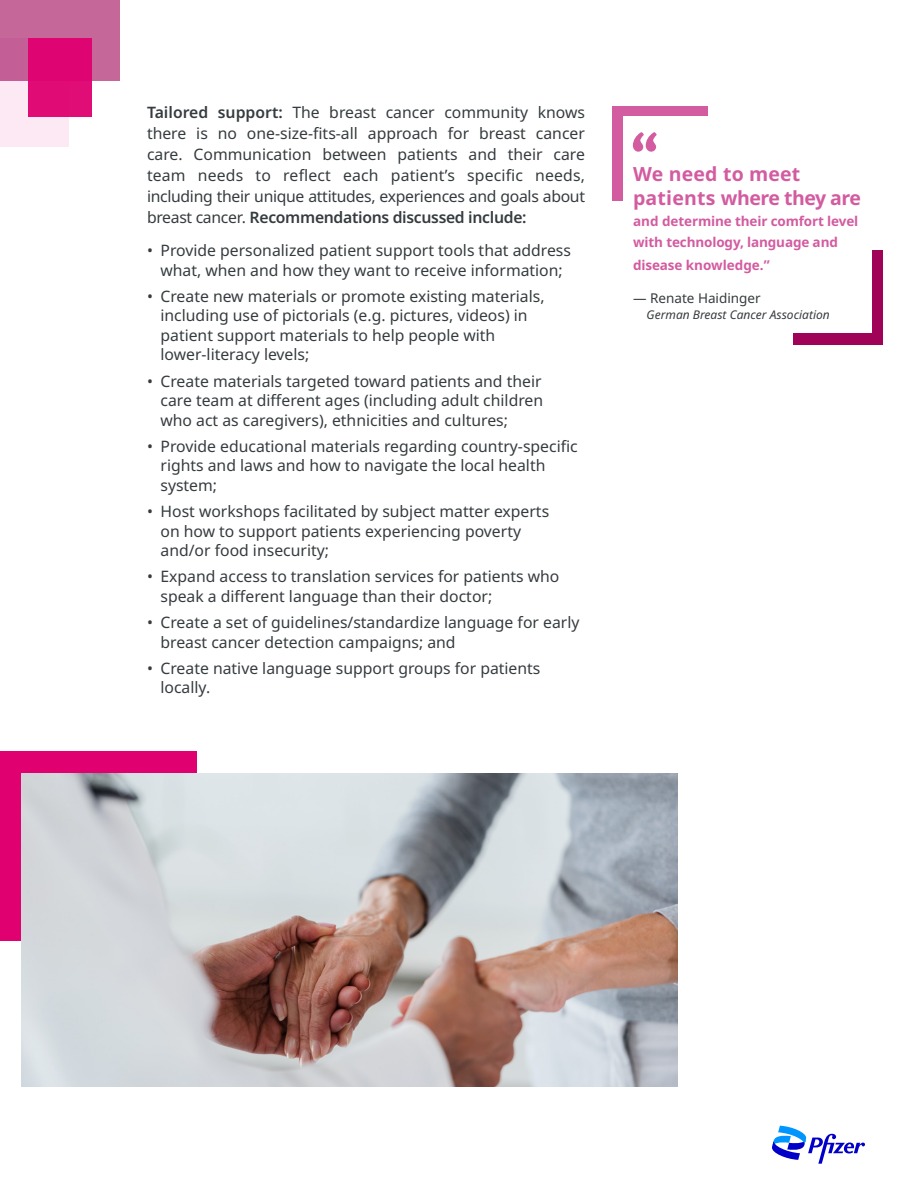
<style>
.page{position:relative;width:918px;height:1188px;background:#fff}
.page>*{position:absolute;margin:0;border:0;box-sizing:border-box;transform-origin:0 0}
.body{font:700 19.5px/24px "Noto Sans";letter-spacing:.01em;color:#d35ba0}
.body-2{font:15.75px/19.5px "Noto Sans";color:#353b3e}
.body-3{font:700 13.5px/21px "Noto Sans";letter-spacing:-.01em;color:#d35ba0}
.body-4{font:13.5px "Noto Sans";color:#353b3e}
.body-5{font:italic 12px "Noto Sans";color:#353b3e}
.s1{font-weight:600}
</style>
<div class="page">
<div style="left:0;top:38px;width:68px;height:109px;background:#fce9f3"></div>
<div style="left:0;top:0;width:120px;height:81px;background:#c6679a"></div>
<div style="left:28px;top:38px;width:64px;height:79px;background:#e00070"></div>
<svg style="left:773px;top:1126px;width:92px;height:38px"></svg>
<div style="left:793px;top:250px;width:89px;height:94px;background:#a00258"></div>
<div style="left:612px;top:106px;width:96px;height:94px;background:#d35ba0"></div>
<div style="left:623px;top:117px;width:249px;height:216px;background:#fff"></div>
<svg style="left:633px;top:132px;width:24px;height:20px"></svg>
<div style="left:0;top:752px;width:196px;height:189px;background:#e00070"></div>
<img style="left:22px;top:773px;width:656px;height:313px">
<p class="body-2" style="left:147px;top:102px;width:440px;line-height:21px;text-align:justify"><span class="s1">Tailored support:</span> The breast cancer community knows there is no one-size-fits-all approach for breast cancer care. Communication between patients and their care team needs to reflect each patient’s specific needs, including their unique attitudes, experiences and goals about breast cancer. <span class="s1">Recommendations discussed include:</span></p>
<p class="body-2" style="left:147px;top:241px;width:426px;text-align:center">• Provide personalized patient support tools that address what, when and how they want to receive information;</p>
<p class="body-2" style="left:160px;top:287px;width:386px;text-indent:-14px">• Create new materials or promote existing materials, including use of pictorials (e.g. pictures, videos) in patient support materials to help people with lower-literacy levels;</p>
<p class="body-2" style="left:160px;top:372px;width:384px;text-align:justify;text-indent:-14px">• Create materials targeted toward patients and their care team at different ages (including adult children who act as caregivers), ethnicities and cultures;</p>
<p class="body-2" style="left:160px;top:437px;width:419px;text-indent:-14px">• Provide educational materials regarding country-specific rights and laws and how to navigate the local health system;</p>
<p class="body-2" style="left:160px;top:502px;width:390px;text-indent:-14px">• Host workshops facilitated by subject matter experts on how to support patients experiencing poverty and/or food insecurity;</p>
<p class="body-2" style="left:160px;top:567px;width:400px;text-indent:-14px">• Expand access to translation services for patients who speak a different language than their doctor;</p>
<p class="body-2" style="left:160px;top:613px;width:420px;text-indent:-14px">• Create a set of guidelines/standardize language for early breast cancer detection campaigns; and</p>
<p class="body-2" style="left:160px;top:659px;width:381px;text-indent:-14px">• Create native language support groups for patients locally.</p>
<p class="body" style="left:633px;top:163px;width:229px">We need to meet patients where they are</p>
<p class="body-3" style="left:633px;top:211px;width:227px">and determine their comfort level with technology, language and</p>
<p class="body-3" style="left:633px;top:255px;width:138px">disease knowledge.”</p>
<p class="body-4" style="left:633px;top:288px;width:129px">— Renate Haidinger</p>
<p class="body-5" style="left:647px;top:306px;width:185px">German Breast Cancer Association</p>
</div>
